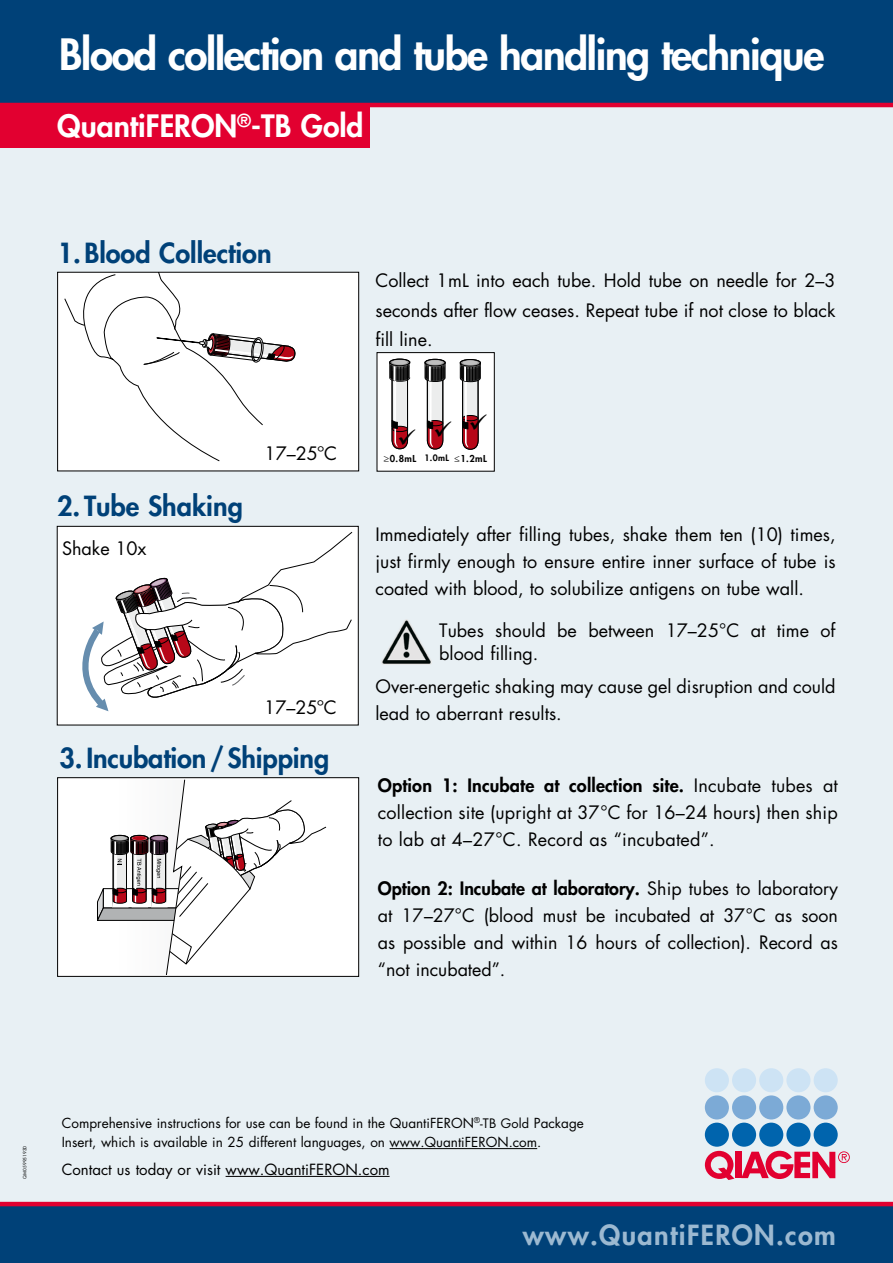
<style>
.page{position:relative;width:893px;height:1263px;background:#fff}
.page>*{position:absolute;margin:0;border:0;box-sizing:border-box;transform-origin:0 0}
.t1{font:800 42px "Futura Std";letter-spacing:-.03em;color:#fff}
.t2{font:800 30px "Futura Std";color:#fff}
.t3{font:800 27px "Futura Std";color:#004178}
.t4{font:800 27px "Futura Std";letter-spacing:.05em;color:#9cb9d1}
.t5{font:24.38px "Wingdings";color:#000}
.t6{font:18px/27px "Futura Std";color:#000;text-align:justify}
.t7{font:15px "Futura Std";color:#000}
.t8{font:13.5px/19.5px "Futura Std";color:#000}
.t9{font:800 9.3px "Futura Std";letter-spacing:.05em;color:#000}
.t10{font:4.5px "Futura Std";color:#000}
.s1{font-weight:400}
.s2{font-size:8.62px}
.s3{font-weight:800}
.s4{font-size:12.75px}
</style>
<div class="page">
<div style="left:0;top:107px;width:893px;height:1095px;background:#e8f0f4"></div>
<div style="left:0;top:0;width:893px;height:104px;background:#004178"></div>
<div style="left:0;top:1204px;width:893px;height:59px;background:#004178"></div>
<hr style="left:0;top:103px;width:893px;height:4px;background:#e20030">
<hr style="left:0;top:1202px;width:893px;height:4px;background:#e20030">
<div style="left:705px;top:1122px;width:24px;height:25px;background:#0064ad;border-radius:50%"></div>
<div style="left:732px;top:1122px;width:24px;height:25px;background:#0064ad;border-radius:50%"></div>
<div style="left:759px;top:1122px;width:24px;height:25px;background:#0064ad;border-radius:50%"></div>
<div style="left:786px;top:1122px;width:24px;height:25px;background:#0064ad;border-radius:50%"></div>
<div style="left:814px;top:1122px;width:24px;height:25px;background:#0064ad;border-radius:50%"></div>
<div style="left:705px;top:1095px;width:24px;height:24px;background:#7caad6;border-radius:50%"></div>
<div style="left:732px;top:1095px;width:24px;height:24px;background:#7caad6;border-radius:50%"></div>
<div style="left:759px;top:1095px;width:24px;height:24px;background:#7caad6;border-radius:50%"></div>
<div style="left:786px;top:1095px;width:24px;height:24px;background:#7caad6;border-radius:50%"></div>
<div style="left:814px;top:1095px;width:24px;height:24px;background:#7caad6;border-radius:50%"></div>
<div style="left:705px;top:1068px;width:24px;height:24px;background:#cde3f4;border-radius:50%"></div>
<div style="left:732px;top:1068px;width:24px;height:24px;background:#cde3f4;border-radius:50%"></div>
<div style="left:759px;top:1068px;width:24px;height:24px;background:#cde3f4;border-radius:50%"></div>
<div style="left:786px;top:1068px;width:24px;height:24px;background:#cde3f4;border-radius:50%"></div>
<div style="left:814px;top:1068px;width:24px;height:24px;background:#cde3f4;border-radius:50%"></div>
<svg style="left:705px;top:1151px;width:29px;height:29px"></svg>
<div style="left:735px;top:1152px;width:6px;height:26px;background:#e20030"></div>
<svg style="left:741px;top:1150px;width:109px;height:29px;background:#e47791"></svg>
<div style="left:0;top:103px;width:370px;height:45px;background:#e20030"></div>
<hr style="left:390px;top:1148px;width:147px;height:1px;background:#000">
<hr style="left:226px;top:1176px;width:164px;height:1px;background:#000">
<div style="left:57px;top:526px;width:301px;height:199px;background:#fff"></div>
<div style="left:57px;top:526px;width:301px;height:199px;border:1px solid #000"></div>
<div style="left:58px;top:272px;width:301px;height:199px;background:#fff"></div>
<div style="left:57px;top:272px;width:302px;height:199px;border:1px solid #000"></div>
<div style="left:58px;top:778px;width:301px;height:198px;background:#fff"></div>
<div style="left:57px;top:777px;width:302px;height:199px;border:1px solid #000"></div>
<svg style="left:64px;top:272px;width:232px;height:190px"></svg>
<div style="left:377px;top:353px;width:117px;height:118px;background:#fff"></div>
<div style="left:425px;top:359px;width:20px;height:7px;border:1px solid #000;border-radius:50%"></div>
<svg style="left:425px;top:360px;width:20px;height:89px"></svg>
<div style="left:460px;top:359px;width:20px;height:7px;border:1px solid #000;border-radius:50%"></div>
<svg style="left:460px;top:360px;width:20px;height:89px"></svg>
<svg style="left:390px;top:359px;width:20px;height:90px"></svg>
<img style="left:381px;top:619px;width:51px;height:45px">
<svg style="left:82px;top:531px;width:271px;height:181px"></svg>
<svg style="left:84px;top:780px;width:242px;height:195px"></svg>
<h1 class="t1" style="left:59px;top:28px;width:767px">Blood collection and tube handling technique</h1>
<h2 class="t2" style="left:57px;top:107px;width:308px">QuantiFERON<sup>®</sup>-TB Gold</h2>
<h3 class="t3" style="left:57px;top:236px;width:216px">1.Blood Collection</h3>
<h3 class="t3" style="left:57px;top:489px;width:187px">2. Tube Shaking</h3>
<p class="t6" style="left:62px;top:535px;width:86px">Shake 10x</p>
<p class="t6" style="left:265px;top:440px;width:74px">17–25oC</p>
<p class="t6" style="left:264px;top:694px;width:74px">17–25oC</p>
<h3 class="t3" style="left:59px;top:741px;width:271px">3.Incubation/Shipping</h3>
<p class="t6" style="left:375px;top:266px;width:462px;line-height:29.2px">Collect 1mL into each tube. Hold tube on needle for 2–3 seconds after flow ceases. Repeat tube if not close to black fill line.</p>
<h3 class="t5" style="left:397px;top:418px;width:92px">✓✓✓</h3>
<p class="t9" style="left:383px;top:453px;width:105px"><span class="s1">≥</span>0.8mL <span class="s2">1.0mL</span> <span class="s1">≤</span>1.2mL</p>
<p class="t6" style="left:375px;top:521px;width:462px">Immediately after filling tubes, shake them ten (10) times, just firmly enough to ensure entire inner surface of tube is coated with blood, to solubilize antigens on tube wall.</p>
<p class="t6" style="left:439px;top:619px;width:398px;line-height:22.5px">Tubes should be between 17–25°C at time of blood filling.</p>
<p class="t6" style="left:375px;top:673px;width:462px">Over-energetic shaking may cause gel disruption and could lead to aberrant results.</p>
<p class="t6" style="left:378px;top:772px;width:462px"><span class="s3">Option 1: Incubate at collection site.</span> Incubate tubes at collection site (upright at 37°C for 16–24 hours) then ship to lab at 4–27°C. Record as “incubated”.</p>
<p class="t6" style="left:378px;top:875px;width:462px"><span class="s3">Option 2: Incubate at laboratory.</span> Ship tubes to laboratory at 17–27°C (blood must be incubated at 37°C as soon as possible and within 16 hours of collection). Record as “not incubated”.</p>
<p class="t10" style="left:22px;top:1179px;width:35px;rotate:-90deg">QM05995193D</p>
<p class="t8" style="left:62px;top:1113px;width:524px">Comprehensive instructions for use can be found in the QuantiFERON<sup>®</sup><span class="s4">-TB Gold</span> Package<br>Insert, which is available in 25 different languages, on www.QuantiFERON.com.</p>
<p class="t7" style="left:62px;top:1160px;width:329px">Contact us today or visit www.QuantiFERON.com</p>
<h3 class="t4" style="left:523px;top:1218px;width:315px">www.QuantiFERON.com</h3>
</div>
